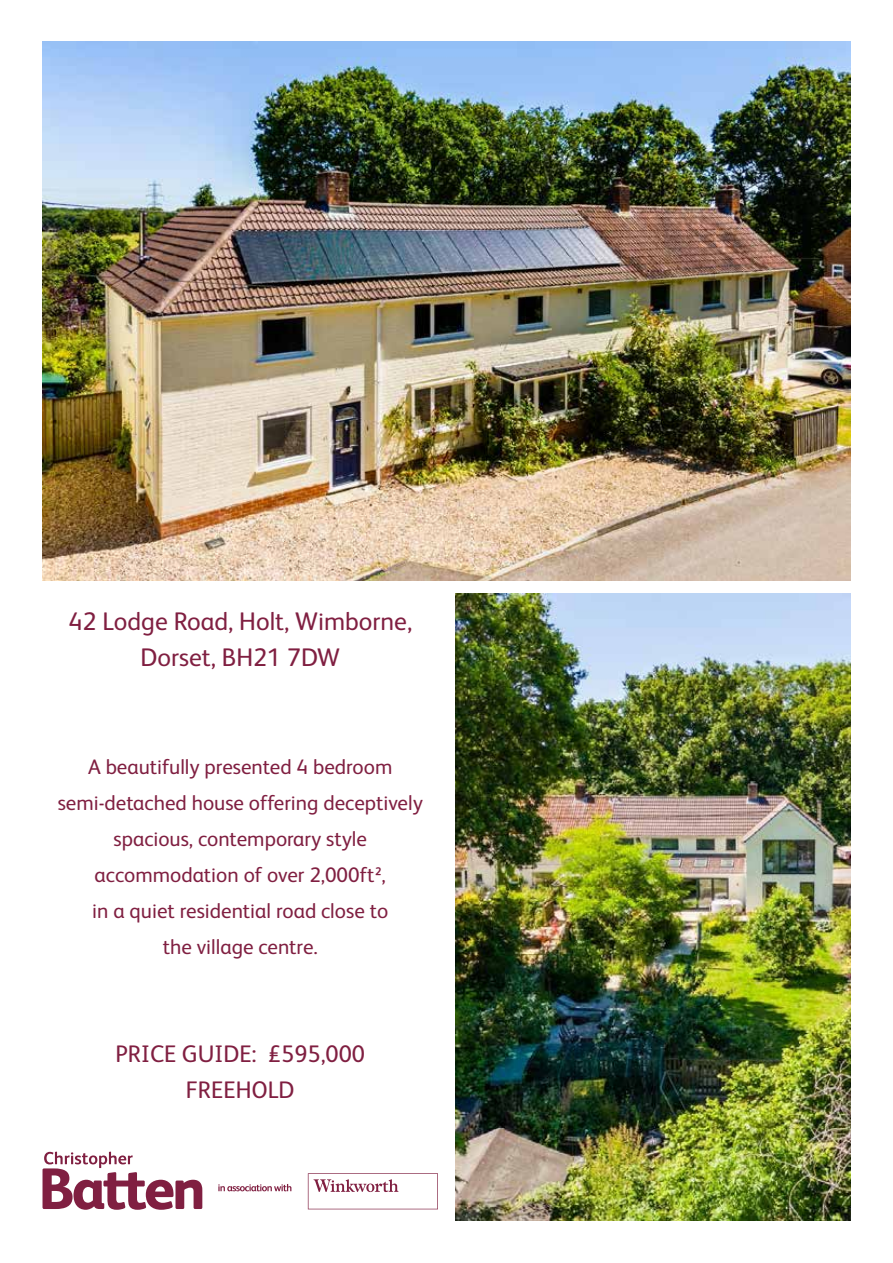
<style>
.page{position:relative;width:893px;height:1263px;background:#fff}
.page>*{position:absolute;margin:0;border:0;box-sizing:border-box;transform-origin:0 0}
.t1{font:25.5px/36px "FS Albert";color:#801f41;text-align:center}
.t2{font:24px/36px "FS Albert";color:#801f41;text-align:center}
.t3{font:21px/36px "FS Albert";color:#801f41;text-align:center}
</style>
<div class="page">
<img style="left:42px;top:42px;width:808px;height:539px">
<svg style="left:218px;top:1184px;width:73px;height:7px"></svg>
<svg style="left:308px;top:1173px;width:130px;height:36px"></svg>
<svg style="left:43px;top:1151px;width:159px;height:59px"></svg>
<img style="left:455px;top:593px;width:395px;height:627px">
<p class="t1" style="left:68px;top:603px;width:345px">42 Lodge Road, Holt, Wimborne,<br>Dorset, BH21 7DW</p>
<p class="t3" style="left:58px;top:749px;width:367px">A beautifully presented 4 bedroom semi-detached house offering deceptively spacious, contemporary style accommodation of over 2,000ft²,<br>in a quiet residential road close to<br>the village centre.</p>
<p class="t2" style="left:115px;top:1035px;width:251px">PRICE GUIDE: £595,000<br>FREEHOLD</p>
</div>
